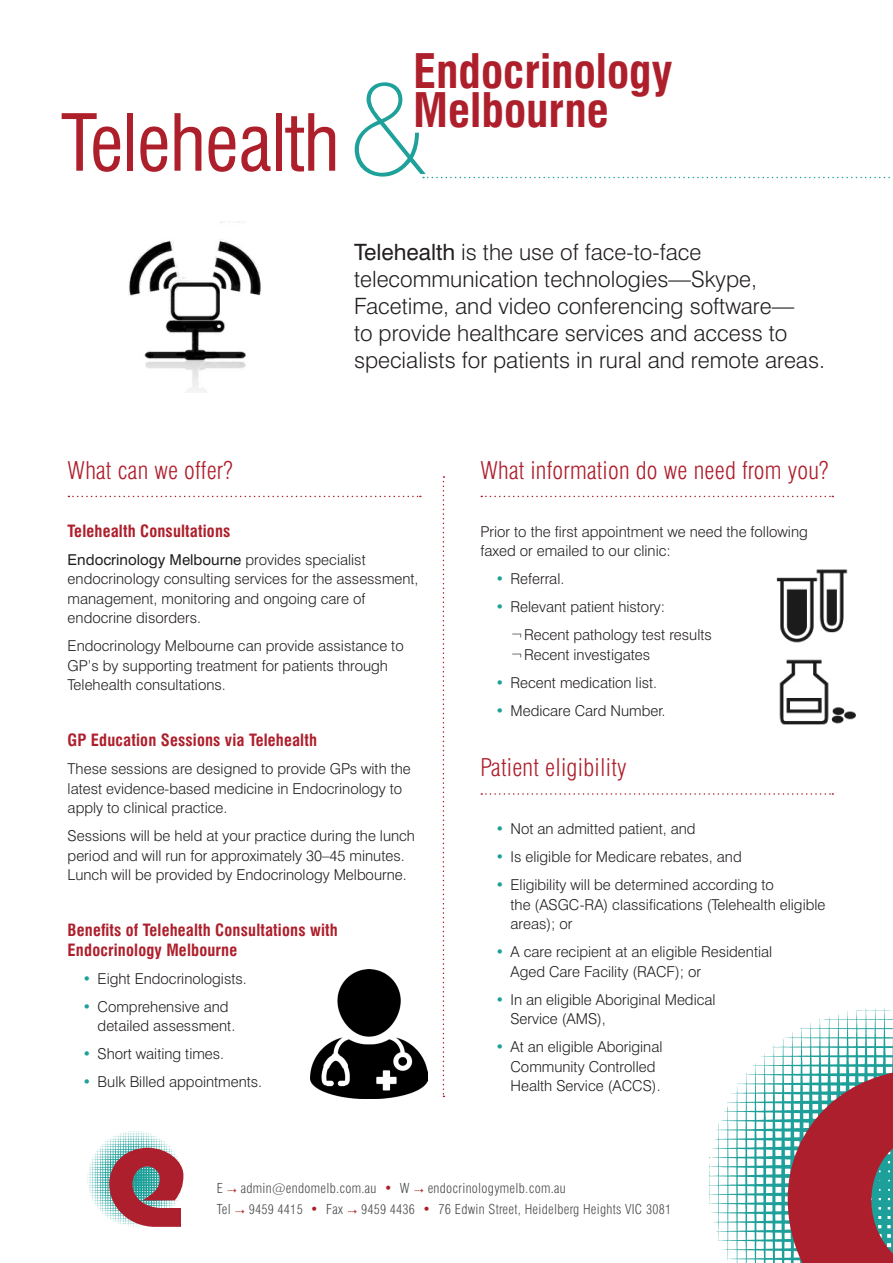
<style>
.page{position:relative;width:893px;height:1263px;background:#fff}
.page>*{position:absolute;margin:0;border:0;box-sizing:border-box;transform-origin:0 0}
.t1{font:100 127.5px "Swiss 721 BT";color:#1ea19a}
.t2{font:condensed 76.5px "Swiss 721 BT";letter-spacing:-.01em;color:#ae1f2c}
.t3{font:700 condensed 46.35px/39px "Swiss 721 BT";color:#ae1f2c}
.t4{font:300 condensed 24px "Swiss 721 BT";letter-spacing:.01em;color:#ae1f2c}
.t5{font:300 22.5px/27px "Swiss 721 BT";color:#231f20}
.t6{font:700 condensed 16.5px/19.5px "Swiss 721 BT";letter-spacing:.01em;color:#ae1f2c}
.t7{font:300 15px/19.5px "Swiss 721 BT";color:#231f20}
.t8{font:300 condensed 13.5px "Swiss 721 BT";letter-spacing:.02em;color:#4b4c4d}
.s1{font-weight:400}
.s2{color:#1ea19a}
.s3{color:#1ea09a}
.s4{color:#b8443f}
.s5{font-size:14.25px;color:#ae1f2c}
.s6{font-size:13.05px}
</style>
<div class="page">
<svg style="left:708px;top:1008px;width:185px;height:255px"></svg>
<svg style="left:788px;top:1069px;width:105px;height:194px;background:#9f4e56"></svg>
<svg style="left:87px;top:1131px;width:97px;height:96px"></svg>
<svg style="left:443px;top:476px;width:1px;height:621px"></svg>
<svg style="left:423px;top:177px;width:467px;height:1px"></svg>
<svg style="left:68px;top:496px;width:353px;height:1px"></svg>
<svg style="left:481px;top:496px;width:352px;height:1px"></svg>
<svg style="left:481px;top:793px;width:352px;height:2px"></svg>
<img style="left:128px;top:221px;width:133px;height:171px">
<img style="left:310px;top:969px;width:118px;height:129px">
<img style="left:776px;top:569px;width:72px;height:74px">
<img style="left:779px;top:659px;width:77px;height:66px">
<p class="t2" style="left:61px;top:97px;width:281px">Telehealth</p>
<p class="t3" style="left:413px;top:52px;width:261px">Endocrinology<br>Melbourne</p>
<p class="t1" style="left:348px;top:51px;width:79px">&amp;</p>
<p class="t5" style="left:354px;top:238px;width:473px"><span class="s1">Telehealth</span> is the use of face-to-face telecommunication technologies—Skype, Facetime, and video conferencing software—<br>to provide healthcare services and access to specialists for patients in rural and remote areas.</p>
<p class="t4" style="left:68px;top:456px;width:167px">What can we offer?</p>
<p class="t4" style="left:480px;top:456px;width:350px">What information do we need from you?</p>
<p class="t6" style="left:68px;top:521px;width:164px">Telehealth Consultations</p>
<p class="t7" style="left:68px;top:549px;width:352px"><span class="s1">Endocrinology Melbourne</span> provides specialist endocrinology consulting services for the assessment, management, monitoring and ongoing care of endocrine disorders.</p>
<p class="t7" style="left:68px;top:636px;width:338px">Endocrinology Melbourne can provide assistance to<br>GP’s by supporting treatment for patients through<br>Telehealth consultations.</p>
<p class="t6" style="left:68px;top:730px;width:251px">GP Education Sessions via Telehealth</p>
<p class="t7" style="left:68px;top:759px;width:345px">These sessions are designed to provide GPs with the latest evidence-based medicine in Endocrinology to apply to clinical practice.</p>
<p class="t7" style="left:68px;top:826px;width:349px">Sessions will be held at your practice during the lunch period and will run for approximately 30–45 minutes.<br>Lunch will be provided by Endocrinology Melbourne.</p>
<p class="t6" style="left:68px;top:920px;width:272px">Benefits of Telehealth Consultations with<br>Endocrinology Melbourne</p>
<p class="t7" style="left:83px;top:968px;width:166px"><span class="s2">•</span> Eight Endocrinologists.</p>
<p class="t7" style="left:98px;top:996px;width:139px;text-indent:-15px"><span class="s2">•</span> Comprehensive and detailed assessment.</p>
<p class="t7" style="left:83px;top:1044px;width:143px"><span class="s2">•</span> Short waiting times.</p>
<p class="t7" style="left:83px;top:1072px;width:181px"><span class="s2">•</span> Bulk Billed appointments.</p>
<p class="t7" style="left:480px;top:521px;width:329px">Prior to the first appointment we need the following faxed or emailed to our clinic:</p>
<p class="t7" style="left:495px;top:569px;width:70px"><span class="s2">•</span> Referral.</p>
<p class="t7" style="left:495px;top:597px;width:171px"><span class="s2">•</span> Relevant patient history:</p>
<p class="t7" style="left:510px;top:625px;width:203px">¬Recent pathology test results ¬Recent investigates</p>
<p class="t7" style="left:495px;top:672px;width:163px"><span class="s3">•</span> Recent medication list.</p>
<p class="t7" style="left:495px;top:700px;width:172px"><span class="s3">•</span> Medicare Card Number.</p>
<p class="t4" style="left:480px;top:753px;width:148px">Patient eligibility</p>
<p class="t7" style="left:495px;top:819px;width:202px"><span class="s2">•</span> Not an admitted patient, and</p>
<p class="t7" style="left:495px;top:847px;width:248px"><span class="s2">•</span> Is eligible for Medicare rebates, and</p>
<p class="t7" style="left:510px;top:875px;width:316px;text-indent:-15px"><span class="s2">•</span> Eligibility will be determined according to<br>the (ASGC-RA) classifications (Telehealth eligible areas); or</p>
<p class="t7" style="left:510px;top:942px;width:263px;text-indent:-15px"><span class="s2">•</span> A care recipient at an eligible Residential<br>Aged Care Facility (RACF); or</p>
<p class="t7" style="left:510px;top:989px;width:207px;text-indent:-15px"><span class="s2">•</span> In an eligible Aboriginal Medical<br>Service (AMS),</p>
<p class="t7" style="left:510px;top:1037px;width:153px;text-indent:-15px"><span class="s3">•</span> At an eligible Aboriginal<br>Community Controlled<br>Health Service (ACCS).</p>
<p class="t8" style="left:217px;top:1180px;width:350px">E <span class="s4">✔</span> admin@endomelb.com.au <span class="s5">•</span> W <span class="s4">✔</span> endocrinologymelb.com.au</p>
<p class="t8" style="left:217px;top:1201px;width:456px">Tel <span class="s4">✔</span> <span class="s6">9459 4415</span> <span class="s5">•</span> Fax <span class="s4">✔</span> <span class="s6">9459 4436</span> <span class="s5">•</span> 76 Edwin Street, Heidelberg Heights VIC <span class="s6">3081</span></p>
</div>
